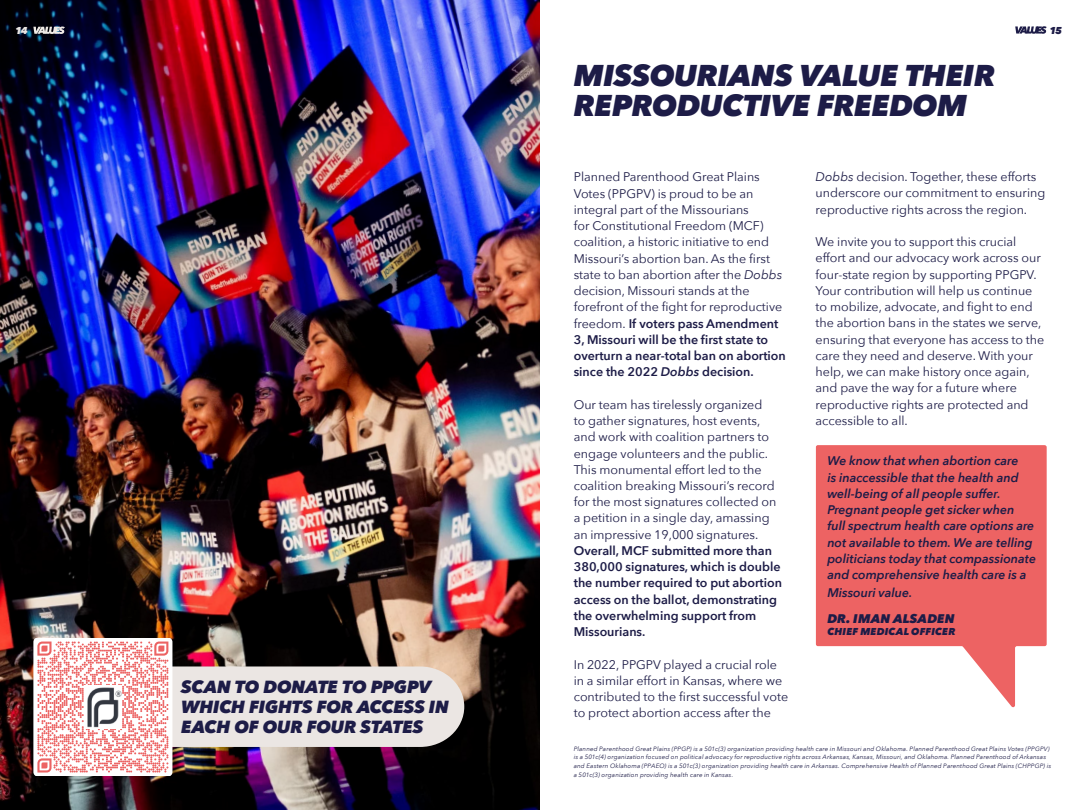
<style>
.page{position:relative;width:1080px;height:810px;background:#fff}
.page>*{position:absolute;margin:0;border:0;box-sizing:border-box;transform-origin:0 0}
.t1{font:italic 800 30px/30px "Avenir Next";letter-spacing:-.015em;color:#1d1c47}
.t2{font:italic 800 17.5px/20px "Avenir Next";letter-spacing:-.01em;color:#1d1c47}
.t3{font:12.5px/16.2px "Avenir Next";color:#1d1c47}
.t4{font:italic 600 12.5px/16.2px "Avenir Next";color:#1d1c47}
.t5{font:600 12.5px/16.2px "Avenir Next";color:#1d1c47}
.t6{font:italic 800 12.5px "Avenir Next";letter-spacing:.01em;color:#1d1c47}
.t7{font:italic 800 10px "Avenir Next";letter-spacing:.015em;color:#1d1c47}
.t8{font:italic 800 10px "Avenir Next";color:#eae6e3}
.t9{font:italic 6.25px/8.8px "Avenir Next";letter-spacing:.025em;color:#1d1c47}
.s1{font-style:italic}
.s2{font-weight:600}
.s3{font-weight:600;font-style:italic}
</style>
<div class="page">
<svg style="left:1015px;top:26px;width:32px;height:8px"></svg>
<img style="left:0;top:0;width:540px;height:810px">
<svg style="left:816px;top:445px;width:231px;height:262px;fill:#ed6363"></svg>
<svg style="left:33px;top:27px;width:32px;height:7px"></svg>
<svg style="left:33px;top:638px;width:431px;height:138px;background:#c0aaa9"></svg>
<img style="left:84px;top:686px;width:37px;height:42px">
<p class="t8" style="left:15px;top:24px;width:14px">14</p>
<h2 class="t2" style="left:181px;top:676px;width:269px">SCAN TO DONATE TO PPGPV<br>WHICH FIGHTS FOR ACCESS IN<br>EACH OF OUR FOUR STATES</h2>
<h1 class="t1" style="left:574px;top:61px;width:423px">MISSOURIANS VALUE THEIR<br>REPRODUCTIVE FREEDOM</h1>
<p class="t7" style="left:1050px;top:24px;width:14px">15</p>
<p class="t3" style="left:574px;top:168px;width:214px">Planned Parenthood Great Plains Votes (PPGPV) is proud to be an integral part of the Missourians<br>for Constitutional Freedom (MCF) coalition, a historic initiative to end Missouri’s abortion ban. As the first state to ban abortion after the <span class="s1">Dobbs </span>decision, Missouri stands at the forefront of the fight for reproductive freedom. <span class="s2">If voters pass Amendment 3, Missouri will be the first state to overturn a near-total ban on abortion since the 2022</span> <span class="s3">Dobbs</span> <span class="s2">decision.</span></p>
<p class="t3" style="left:574px;top:396px;width:204px">Our team has tirelessly organized to gather signatures, host events, and work with coalition partners to engage volunteers and the public.<br>This monumental effort led to the coalition breaking Missouri’s record for the most signatures collected on a petition in a single day, amassing an impressive 19,000 signatures.</p>
<p class="t5" style="left:574px;top:542px;width:210px">Overall, MCF submitted more than<br>380,000 signatures, which is double the number required to put abortion access on the ballot, demonstrating the overwhelming support from<br>Missourians.</p>
<p class="t3" style="left:574px;top:656px;width:216px">In 2022, PPGPV played a crucial role in a similar effort in Kansas, where we contributed to the first successful vote to protect abortion access after the</p>
<p class="t3" style="left:816px;top:168px;width:231px"><span class="s1">Dobbs</span> decision. Together, these efforts underscore our commitment to ensuring reproductive rights across the region.</p>
<p class="t3" style="left:816px;top:233px;width:230px">We invite you to support this crucial effort and our advocacy work across our four-state region by supporting PPGPV.<br>Your contribution will help us continue to mobilize, advocate, and fight to end the abortion bans in the states we serve, ensuring that everyone has access to the care they need and deserve. With your help, we can make history once again, and pave the way for a future where reproductive rights are protected and accessible to all.</p>
<p class="t4" style="left:827px;top:452px;width:210px">We know that when abortion care<br>is inaccessible that the health and well-being of all people suffer.<br>Pregnant people get sicker when<br>full spectrum health care options are not available to them. We are telling politicians today that compassionate and comprehensive health care is a</p>
<p class="t4" style="left:827px;top:584px;width:87px">Missouri value.</p>
<p class="t6" style="left:827px;top:610px;width:129px">DR. IMAN ALSADEN</p>
<p class="t7" style="left:827px;top:625px;width:130px">CHIEF MEDICAL OFFICER</p>
<p class="t9" style="left:574px;top:744px;width:479px">Planned Parenthood Great Plains (PPGP) is a 501c(3) organization providing health care in Missouri and Oklahoma. Planned Parenthood Great Plains Votes (PPGPV) is a 501c(4) organization focused on political advocacy for reproductive rights across Arkansas, Kansas, Missouri, and Oklahoma. Planned Parenthood of Arkansas and Eastern Oklahoma (PPAEO) is a 501c(3) organization providing health care in Arkansas. Comprehensive Health of Planned Parenthood Great Plains (CHPPGP) is a 501c(3) organization providing health care in Kansas.</p>
</div>
